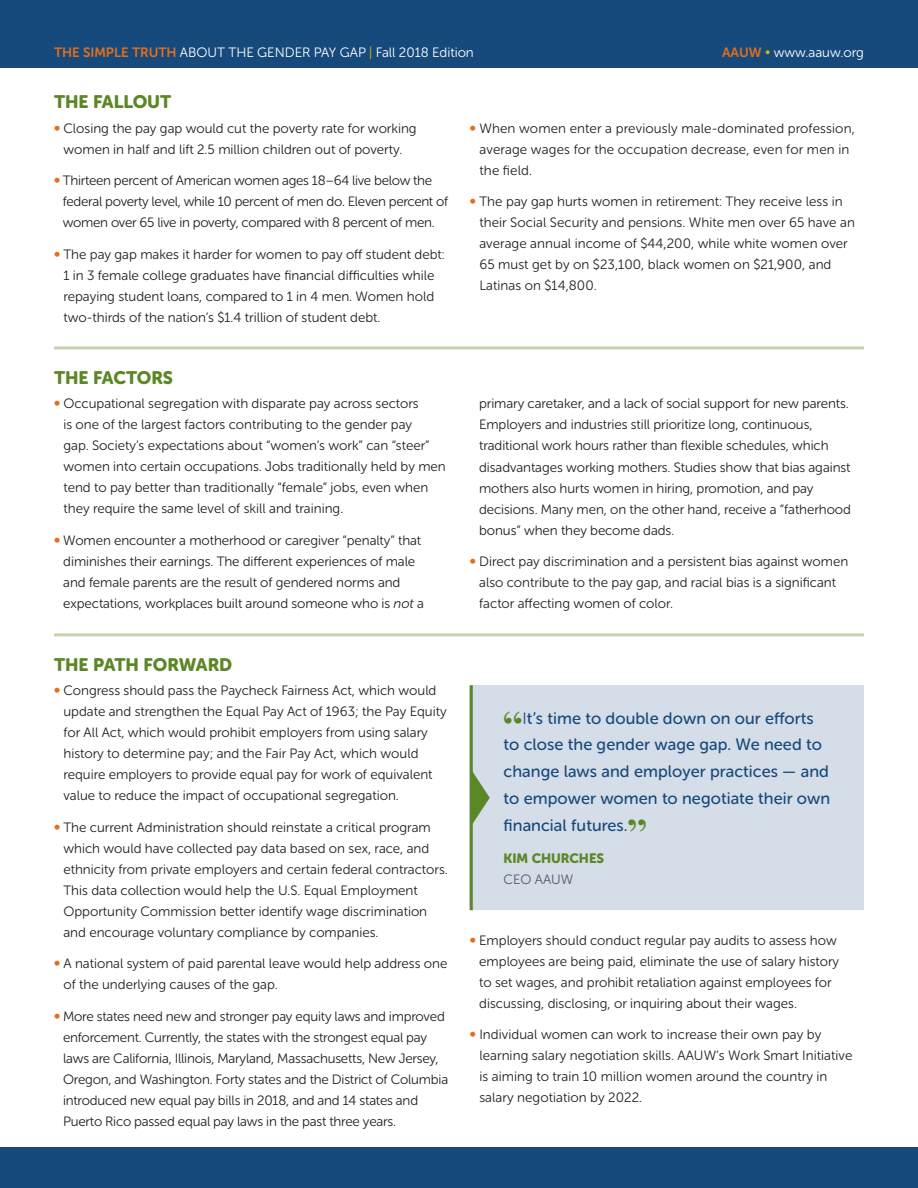
<style>
.page{position:relative;width:918px;height:1188px;background:#fff}
.page>*{position:absolute;margin:0;border:0;box-sizing:border-box;transform-origin:0 0}
.t1{font:700 37.5px "Bodoni";color:#5c8727}
.t2{font:18px "Museo Sans Rounded 900";color:#5c8727}
.t3{font:16.5px/27px "Museo Sans Rounded 500";letter-spacing:.005em;color:#174a7c}
.t4{font:13.5px/21px "Museo Sans Rounded 300";color:#231f20}
.t5{font:13.5px/21px "Museo Sans Rounded 300";letter-spacing:-.02em;color:#231f20}
.t6{font:13.5px "Museo Sans Rounded 300";color:#fff}
.t7{font:13.5px "Museo Sans Rounded 900";color:#5c8727}
.t8{font:13.5px "Museo Sans Rounded 300";color:#58595b}
.s1{font-family:"Museo Sans Rounded 700";color:#e36f1e}
.s2{color:#deb408}
.s3{font-family:"Museo Sans Rounded 900";color:#e36f1e}
.s4{font-style:italic}
.s5{font-family:"Museo Sans Rounded 300"}
</style>
<div class="page">
<div style="left:0;top:0;width:918px;height:68px;background:#174a7c"></div>
<div style="left:470px;top:685px;width:394px;height:225px;background:#d4dde8"></div>
<hr style="left:470px;top:685px;width:3px;height:225px;background:#5c8727">
<svg style="left:472px;top:769px;width:18px;height:57px"></svg>
<hr style="left:54px;top:346px;width:810px;height:3px;background:#c4d3ae">
<hr style="left:54px;top:633px;width:810px;height:3px;background:#c4d3ae">
<div style="left:0;top:1148px;width:918px;height:40px;background:#174a7c"></div>
<p class="t6" style="left:54px;top:45px;width:421px"><span class="s1">THE SIMPLE TRUTH</span> ABOUT THE GENDER PAY GAP <span class="s2">|</span> Fall 2018 Edition</p>
<p class="t6" style="left:722px;top:45px;width:143px"><span class="s1">AAUW</span> <span class="s2">•</span> www.aauw.org</p>
<h2 class="t2" style="left:54px;top:91px;width:119px">THE FALLOUT</h2>
<p class="t4" style="left:54px;top:118px;width:364px;text-align:center"><span class="s3">•</span> Closing the pay gap would cut the poverty rate for working women in half and lift 2.5 million children out of poverty.</p>
<p class="t5" style="left:63px;top:170px;width:387px;text-indent:-9px"><span class="s3">•</span> Thirteen percent of American women ages 18–64 live below the federal poverty level, while 10 percent of men do. Eleven percent of women over 65 live in poverty, compared with 8 percent of men.</p>
<p class="t4" style="left:63px;top:244px;width:383px;text-indent:-9px"><span class="s3">•</span> The pay gap makes it harder for women to pay off student debt:<br>1 in 3 female college graduates have financial difficulties while repaying student loans, compared to 1 in 4 men. Women hold two-thirds of the nation’s $1.4 trillion of student debt.</p>
<h2 class="t2" style="left:54px;top:367px;width:121px">THE FACTORS</h2>
<p class="t4" style="left:63px;top:393px;width:384px;text-indent:-9px"><span class="s3">•</span> Occupational segregation with disparate pay across sectors<br>is one of the largest factors contributing to the gender pay<br>gap. Society’s expectations about “women’s work” can “steer” women into certain occupations. Jobs traditionally held by men tend to pay better than traditionally “female” jobs, even when they require the same level of skill and training.</p>
<p class="t4" style="left:63px;top:530px;width:362px;text-indent:-9px"><span class="s3">•</span> Women encounter a motherhood or caregiver “penalty” that diminishes their earnings. The different experiences of male and female parents are the result of gendered norms and expectations, workplaces built around someone who is <span class="s4">not</span> a</p>
<h2 class="t2" style="left:54px;top:654px;width:180px">THE PATH FORWARD</h2>
<p class="t4" style="left:63px;top:680px;width:385px;text-indent:-9px"><span class="s3">•</span> Congress should pass the Paycheck Fairness Act, which would update and strengthen the Equal Pay Act of 1963; the Pay Equity for All Act, which would prohibit employers from using salary history to determine pay; and the Fair Pay Act, which would require employers to provide equal pay for work of equivalent value to reduce the impact of occupational segregation.</p>
<p class="t4" style="left:63px;top:817px;width:386px;text-indent:-9px"><span class="s3">•</span> The current Administration should reinstate a critical program which would have collected pay data based on sex, race, and ethnicity from private employers and certain federal contractors.<br>This data collection would help the U.S. Equal Employment Opportunity Commission better identify wage discrimination and encourage voluntary compliance by companies.</p>
<p class="t4" style="left:63px;top:953px;width:385px;text-indent:-9px"><span class="s3">•</span> A national system of paid parental leave would help address one of the underlying causes of the gap.</p>
<p class="t4" style="left:63px;top:1006px;width:387px;text-indent:-9px"><span class="s3">•</span> More states need new and stronger pay equity laws and improved enforcement. Currently, the states with the strongest equal pay laws are California, Illinois, Maryland, Massachusetts, New Jersey, Oregon, and Washington. Forty states and the District of Columbia introduced new equal pay bills in 2018, and and 14 states and Puerto Rico passed equal pay laws in the past three years.</p>
<p class="t4" style="left:480px;top:118px;width:377px;text-indent:-10px"><span class="s3">•</span> When women enter a previously male-dominated profession, average wages for the occupation decrease, even for men in the field.</p>
<p class="t4" style="left:479px;top:191px;width:377px;text-indent:-10px"><span class="s3">•</span> The pay gap hurts women in retirement: They receive less in their Social Security and pensions. White men over 65 have an average annual income of $44,200, while white women over 65 must get by on $23,100, black women on $21,900, and Latinas on $14,800.</p>
<p class="t4" style="left:479px;top:393px;width:373px">primary caretaker, and a lack of social support for new parents.<br>Employers and industries still prioritize long, continuous, traditional work hours rather than flexible schedules, which disadvantages working mothers. Studies show that bias against mothers also hurts women in hiring, promotion, and pay decisions. Many men, on the other hand, receive a “fatherhood bonus” when they become dads.</p>
<p class="t4" style="left:479px;top:551px;width:371px;text-indent:-9px"><span class="s3">•</span> Direct pay discrimination and a persistent bias against women also contribute to the pay gap, and racial bias is a significant factor affecting women of color.</p>
<h1 class="t1" style="left:504px;top:701px;width:20px">“</h1>
<p class="t3" style="left:504px;top:704px;width:328px;text-indent:19px"><span class="s5">I</span>t’s time to double down on our efforts to close the gender wage gap. We need to change laws and employer practices — and to empower women to negotiate their own financial futures.</p>
<h1 class="t1" style="left:628px;top:809px;width:20px">”</h1>
<p class="t7" style="left:504px;top:851px;width:102px">KIM CHURCHES</p>
<p class="t8" style="left:504px;top:872px;width:71px">CEO AAUW</p>
<p class="t4" style="left:479px;top:930px;width:362px;text-indent:-9px"><span class="s3">•</span> Employers should conduct regular pay audits to assess how employees are being paid, eliminate the use of salary history to set wages, and prohibit retaliation against employees for discussing, disclosing, or inquiring about their wages.</p>
<p class="t4" style="left:479px;top:1024px;width:374px;text-indent:-10px"><span class="s3">•</span> Individual women can work to increase their own pay by learning salary negotiation skills. AAUW’s Work Smart Initiative is aiming to train 10 million women around the country in salary negotiation by 2022.</p>
</div>
